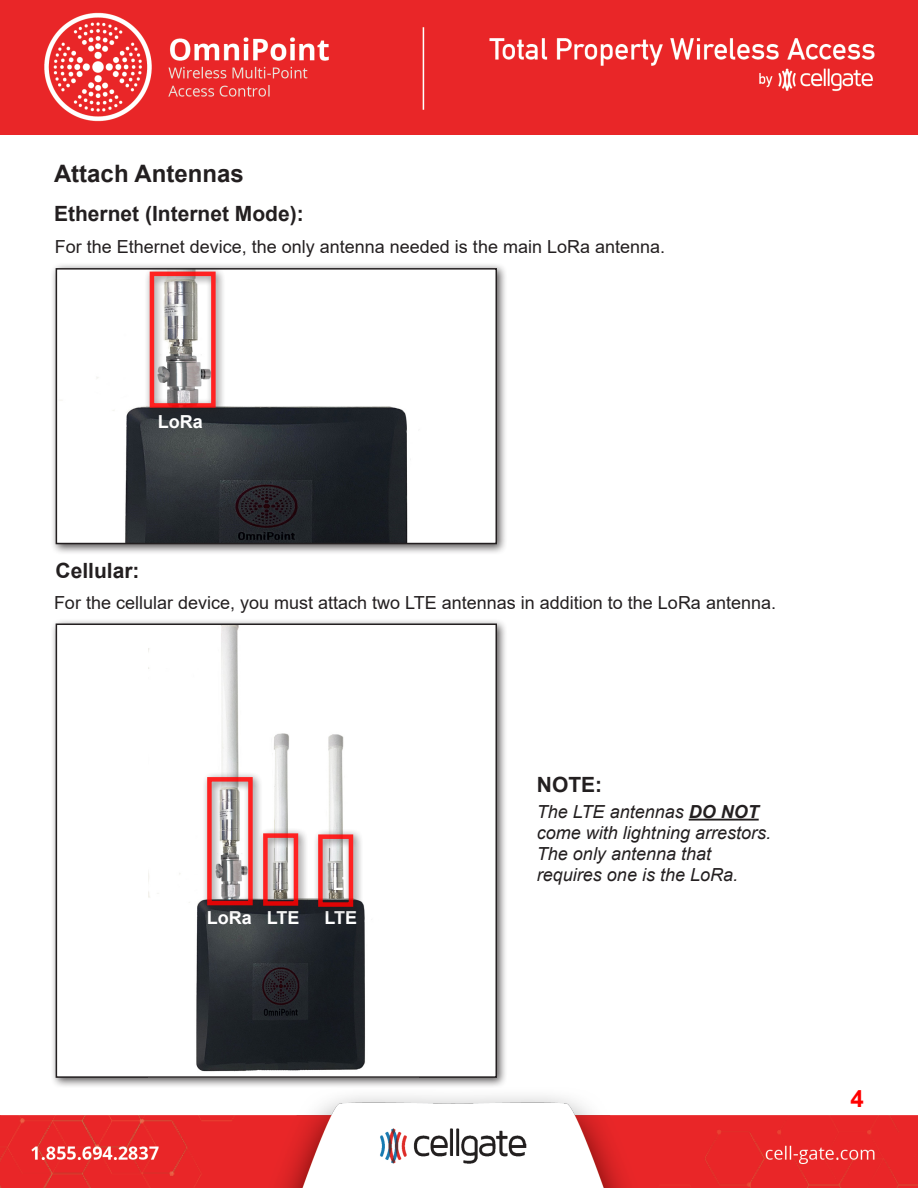
<style>
.page{position:relative;width:918px;height:1188px;background:#fff}
.page>*{position:absolute;margin:0;border:0;box-sizing:border-box;transform-origin:0 0}
.Heading_1{font:700 24px "Arial";color:#231f20}
.t1{font:700 24px "Arial";color:#f00}
.Heading_2{font:700 21px "Arial";color:#231f20}
.Text{font:18px "Arial";color:#231f20}
.Text-2{font:italic 18px/21px "Arial";color:#231f20}
.Text-3{font:700 18px "Arial";color:#fff}
.s1{font-weight:700}
</style>
<div class="page">
<img style="left:0;top:0;width:918px;height:134px">
<img style="left:0;top:1096px;width:918px;height:92px">
<div style="left:50px;top:618px;width:458px;height:471px;background:#231f20;opacity:.75"></div>
<div style="left:56px;top:624px;width:440px;height:453px;background:#fff"></div>
<img style="left:148px;top:627px;width:217px;height:445px">
<div style="left:56px;top:624px;width:441px;height:454px;border:2px solid #231f20"></div>
<div style="left:50px;top:262px;width:458px;height:293px;background:#231f20;opacity:.75"></div>
<img style="left:59px;top:271px;width:435px;height:270px">
<div style="left:56px;top:268px;width:441px;height:276px;border:2px solid #231f20"></div>
<hr style="left:689px;top:819px;width:70px;height:2px;background:#231f20">
<div style="left:202px;top:771px;width:62px;height:145px;background:#231f20;opacity:.75"></div>
<div style="left:207px;top:777px;width:46px;height:128px;border:4px solid #f00"></div>
<div style="left:257px;top:828px;width:52px;height:88px;background:#231f20;opacity:.75"></div>
<div style="left:263px;top:833px;width:35px;height:73px;border:4px solid #f00"></div>
<div style="left:313px;top:829px;width:51px;height:88px;background:#231f20;opacity:.75"></div>
<div style="left:318px;top:834px;width:35px;height:73px;border:4px solid #f00"></div>
<div style="left:144px;top:266px;width:82px;height:152px;background:#231f20;opacity:.75"></div>
<div style="left:150px;top:272px;width:66px;height:136px;border:4px solid #f00"></div>
<p class="Heading_1" style="left:54px;top:156px;width:191px">Attach Antennas</p>
<p class="Heading_2" style="left:54px;top:199px;width:251px">Ethernet (Internet Mode):</p>
<p class="Text" style="left:55px;top:234px;width:612px">For the Ethernet device, the only antenna needed is the main LoRa antenna.</p>
<p class="Text-3" style="left:158px;top:409px;width:47px">LoRa</p>
<p class="Heading_2" style="left:56px;top:556px;width:86px">Cellular:</p>
<p class="Text" style="left:54px;top:590px;width:724px">For the cellular device, you must attach two LTE antennas in addition to the LoRa antenna.</p>
<p class="Heading_2" style="left:537px;top:770px;width:67px">NOTE:</p>
<p class="Text-3" style="left:207px;top:905px;width:94px">LoRa LTE</p>
<p class="Text-3" style="left:324px;top:905px;width:34px">LTE</p>
<p class="Text-2" style="left:537px;top:801px;width:236px">The LTE antennas <span class="s1">DO NOT </span>come with lightning arrestors.<br>The only antenna that requires one is the LoRa.</p>
<h1 class="t1" style="left:851px;top:1081px;width:15px">4</h1>
</div>
